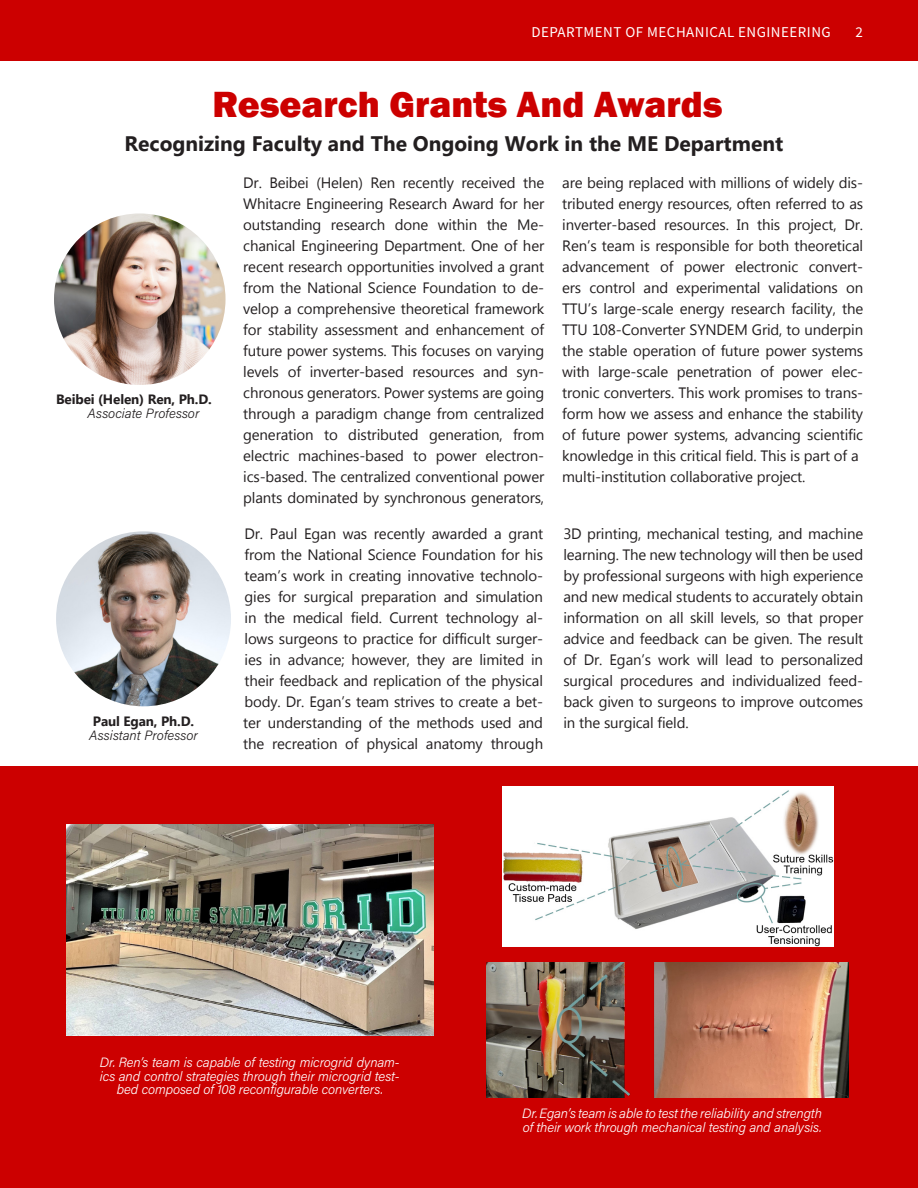
<style>
.page{position:relative;width:918px;height:1188px;background:#fff}
.page>*{position:absolute;margin:0;border:0;box-sizing:border-box;transform-origin:0 0}
.t1{font:800 37.5px "Franklin Gothic";color:#c00}
.t2{font:700 21px "Microsoft New Tai Lue";color:#231f20}
.t3{font:15px/21px "Microsoft New Tai Lue";letter-spacing:-.01em;color:#231f20;text-align:justify}
.t4{font:15px "Source Sans Variable";letter-spacing:.03em;color:#fff}
.t5{font:13.5px/13.5px "Acumin Variable Concept";letter-spacing:-.01em;color:#fff;text-align:center}
.t6{font:700 13.5px "Microsoft New Tai Lue";letter-spacing:-.01em;color:#231f20}
.t7{font:13.5px "Acumin Variable Concept";color:#231f20}
</style>
<div class="page">
<div style="left:0;top:0;width:918px;height:61px;background:#c00"></div>
<img style="left:54px;top:213px;width:172px;height:172px;border-radius:86px">
<div style="left:0;top:1127px;width:918px;height:61px;background:#c00"></div>
<img style="left:56px;top:531px;width:175px;height:175px;border-radius:87px">
<div style="left:0;top:767px;width:918px;height:361px;background:#c00"></div>
<img style="left:503px;top:787px;width:331px;height:160px">
<img style="left:66px;top:825px;width:367px;height:210px">
<img style="left:487px;top:963px;width:361px;height:135px">
<p class="t4" style="left:531px;top:23px;width:301px">DEPARTMENT OF MECHANICAL ENGINEERING</p>
<p class="t4" style="left:856px;top:23px;width:9px">2</p>
<p class="t1" style="left:212px;top:80px;width:512px">Research Grants And Awards</p>
<p class="t2" style="left:125px;top:132px;width:660px">Recognizing Faculty and The Ongoing Work in the ME Department</p>
<p class="t6" style="left:56px;top:392px;width:157px">Beibei (Helen) Ren, Ph.D.</p>
<p class="t7" style="left:88px;top:404px;width:113px">Associate Professor</p>
<p class="t3" style="left:243px;top:173px;width:303px">Dr. Beibei (Helen) Ren recently received the Whitacre Engineering Research Award for her outstanding research done within the Me&shy;chanical Engineering Department. One of her recent research opportunities involved a grant from the National Science Foundation to de&shy;velop a comprehensive theoretical framework for stability assessment and enhancement of future power systems. This focuses on varying levels of inverter-based resources and syn&shy;chronous generators. Power systems are going through a paradigm change from centralized generation to distributed generation, from electric machines-based to power electron&shy;ics-based. The centralized conventional power plants dominated by synchronous generators,</p>
<p class="t3" style="left:562px;top:173px;width:303px">are being replaced with millions of widely dis&shy;tributed energy resources, often referred to as inverter-based resources. In this project, Dr.<br>Ren’s team is responsible for both theoretical advancement of power electronic convert&shy;ers control and experimental validations on TTU’s large-scale energy research facility, the TTU 108-Converter SYNDEM Grid, to underpin the stable operation of future power systems with large-scale penetration of power elec&shy;tronic converters. This work promises to trans&shy;form how we assess and enhance the stability of future power systems, advancing scientific knowledge in this critical field. This is part of a</p>
<p class="t3" style="left:562px;top:467px;width:245px">multi-institution collaborative project.</p>
<p class="t3" style="left:243px;top:525px;width:301px">Dr. Paul Egan was recently awarded a grant from the National Science Foundation for his team’s work in creating innovative technolo&shy;gies for surgical preparation and simulation in the medical field. Current technology al&shy;lows surgeons to practice for difficult surger&shy;ies in advance; however, they are limited in their feedback and replication of the physical body. Dr. Egan’s team strives to create a bet&shy;ter understanding of the methods used and the recreation of physical anatomy through</p>
<p class="t3" style="left:563px;top:525px;width:301px">3D printing, mechanical testing, and machine learning. The new technology will then be used by professional surgeons with high experience and new medical students to accurately obtain information on all skill levels, so that proper advice and feedback can be given. The result of Dr. Egan’s work will lead to personalized surgical procedures and individualized feed&shy;back given to surgeons to improve outcomes</p>
<p class="t6" style="left:93px;top:714px;width:103px">Paul Egan, Ph.D.</p>
<p class="t3" style="left:563px;top:714px;width:127px">in the surgical field.</p>
<p class="t7" style="left:89px;top:726px;width:110px">Assistant Professor</p>
<p class="t5" style="left:100px;top:1055px;width:301px">Dr. Ren’s team is capable of testing microgrid dynam&shy;ics and control strategies through their microgrid test&shy;bed composed of 108 reconfigurable converters.</p>
<p class="t5" style="left:522px;top:1106px;width:301px;text-align:left">Dr. Egan’s team is able to test the reliability and strength of their work through mechanical testing and analysis.</p>
</div>
